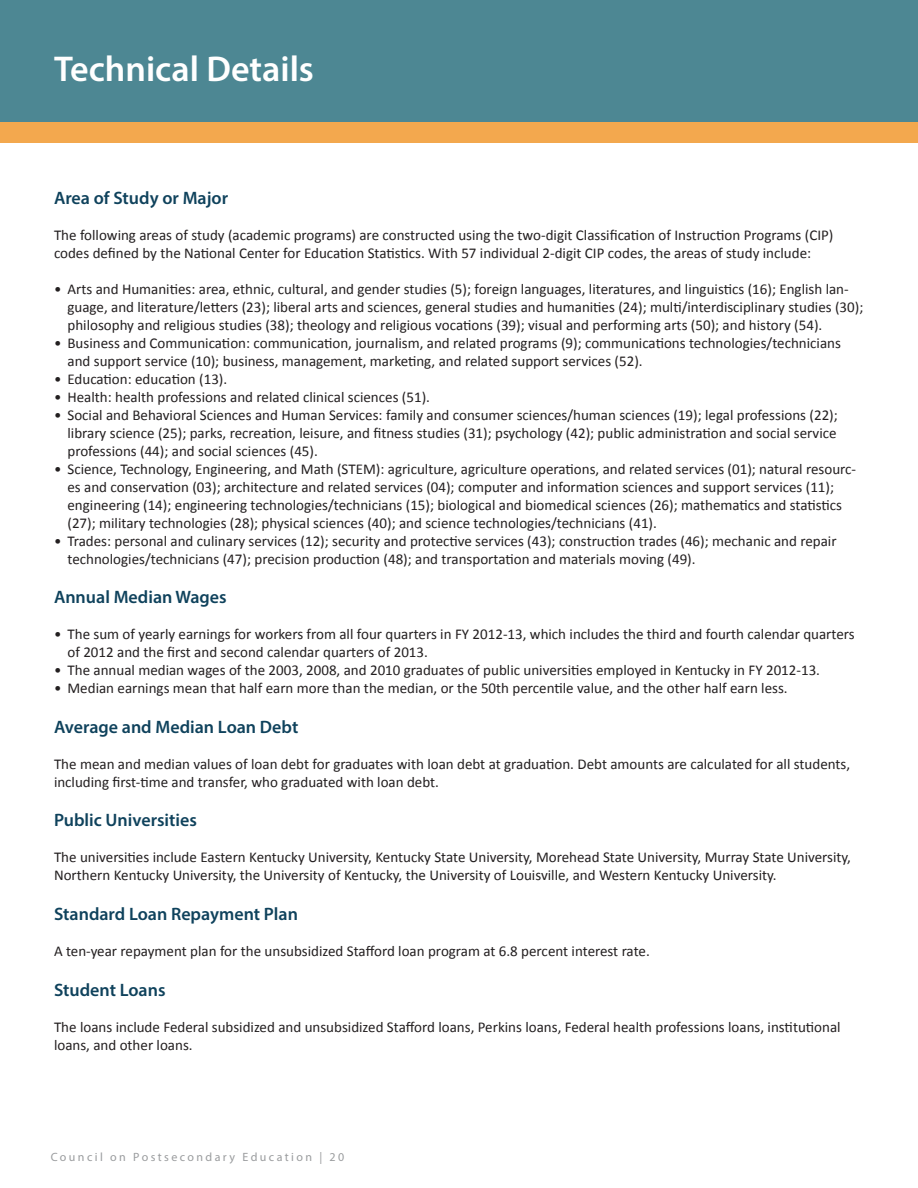
<style>
.page{position:relative;width:918px;height:1188px;background:#fff}
.page>*{position:absolute;margin:0;border:0;box-sizing:border-box;transform-origin:0 0}
.t1{font:600 36px "Myriad Pro";color:#fff}
.t2{font:600 18px "Myriad Pro";color:#0f425c}
.t3{font:15px/18px "Calibri";color:#231f20}
.t4{font:12px "Myriad Pro";letter-spacing:.2em;color:#9a9c9e}
</style>
<div class="page">
<div style="left:0;top:0;width:918px;height:122px;background:#4d8793"></div>
<div style="left:0;top:122px;width:918px;height:20px;background:#f3a84e"></div>
<p class="t1" style="left:54px;top:46px;width:261px">Technical Details</p>
<p class="t2" style="left:54px;top:186px;width:176px">Area of Study or Major</p>
<p class="t3" style="left:54px;top:226px;width:781px">The following areas of study (academic programs) are constructed using the two-digit Classification of Instruction Programs (CIP) codes defined by the National Center for Education Statistics. With 57 individual 2-digit CIP codes, the areas of study include:</p>
<p class="t3" style="left:68px;top:280px;width:797px;text-indent:-14px">• Arts and Humanities: area, ethnic, cultural, and gender studies (5); foreign languages, literatures, and linguistics (16); English lan&shy;guage, and literature/letters (23); liberal arts and sciences, general studies and humanities (24); multi/interdisciplinary studies (30); philosophy and religious studies (38); theology and religious vocations (39); visual and performing arts (50); and history (54).</p>
<p class="t3" style="left:68px;top:334px;width:775px;text-indent:-14px">• Business and Communication: communication, journalism, and related programs (9); communications technologies/technicians and support service (10); business, management, marketing, and related support services (52).</p>
<p class="t3" style="left:54px;top:370px;width:175px">• Education: education (13).</p>
<p class="t3" style="left:54px;top:388px;width:378px">• Health: health professions and related clinical sciences (51).</p>
<p class="t3" style="left:68px;top:406px;width:772px;text-align:justify;text-indent:-14px">• Social and Behavioral Sciences and Human Services: family and consumer sciences/human sciences (19); legal professions (22); library science (25); parks, recreation, leisure, and fitness studies (31); psychology (42); public administration and social service professions (44); and social sciences (45).</p>
<p class="t3" style="left:68px;top:460px;width:790px;text-indent:-14px">• Science, Technology, Engineering, and Math (STEM): agriculture, agriculture operations, and related services (01); natural resourc&shy;es and conservation (03); architecture and related services (04); computer and information sciences and support services (11); engineering (14); engineering technologies/technicians (15); biological and biomedical sciences (26); mathematics and statistics (27); military technologies (28); physical sciences (40); and science technologies/technicians (41).</p>
<p class="t3" style="left:68px;top:532px;width:771px;text-indent:-14px">• Trades: personal and culinary services (12); security and protective services (43); construction trades (46); mechanic and repair technologies/technicians (47); precision production (48); and transportation and materials moving (49).</p>
<p class="t2" style="left:54px;top:586px;width:174px">Annual Median Wages</p>
<p class="t3" style="left:68px;top:625px;width:789px;text-indent:-14px">• The sum of yearly earnings for workers from all four quarters in FY 2012-13, which includes the third and fourth calendar quarters of 2012 and the first and second calendar quarters of 2013.</p>
<p class="t3" style="left:54px;top:661px;width:768px">• The annual median wages of the 2003, 2008, and 2010 graduates of public universities employed in Kentucky in FY 2012-13.</p>
<p class="t3" style="left:54px;top:679px;width:735px">• Median earnings mean that half earn more than the median, or the 50th percentile value, and the other half earn less.</p>
<p class="t2" style="left:54px;top:715px;width:246px">Average and Median Loan Debt</p>
<p class="t3" style="left:54px;top:755px;width:798px">The mean and median values of loan debt for graduates with loan debt at graduation. Debt amounts are calculated for all students, including first-time and transfer, who graduated with loan debt.</p>
<p class="t2" style="left:54px;top:809px;width:144px">Public Universities</p>
<p class="t3" style="left:54px;top:848px;width:799px">The universities include Eastern Kentucky University, Kentucky State University, Morehead State University, Murray State University,<br>Northern Kentucky University, the University of Kentucky, the University of Louisville, and Western Kentucky University.</p>
<p class="t2" style="left:54px;top:902px;width:246px">Standard Loan Repayment Plan</p>
<p class="t3" style="left:54px;top:942px;width:597px">A ten-year repayment plan for the unsubsidized Stafford loan program at 6.8 percent interest rate.</p>
<p class="t2" style="left:54px;top:978px;width:113px">Student Loans</p>
<p class="t3" style="left:54px;top:1018px;width:788px">The loans include Federal subsidized and unsubsidized Stafford loans, Perkins loans, Federal health professions loans, institutional loans, and other loans.</p>
<p class="t4" style="left:51px;top:1150px;width:295px">Council on Postsecondary Education | 20</p>
</div>
